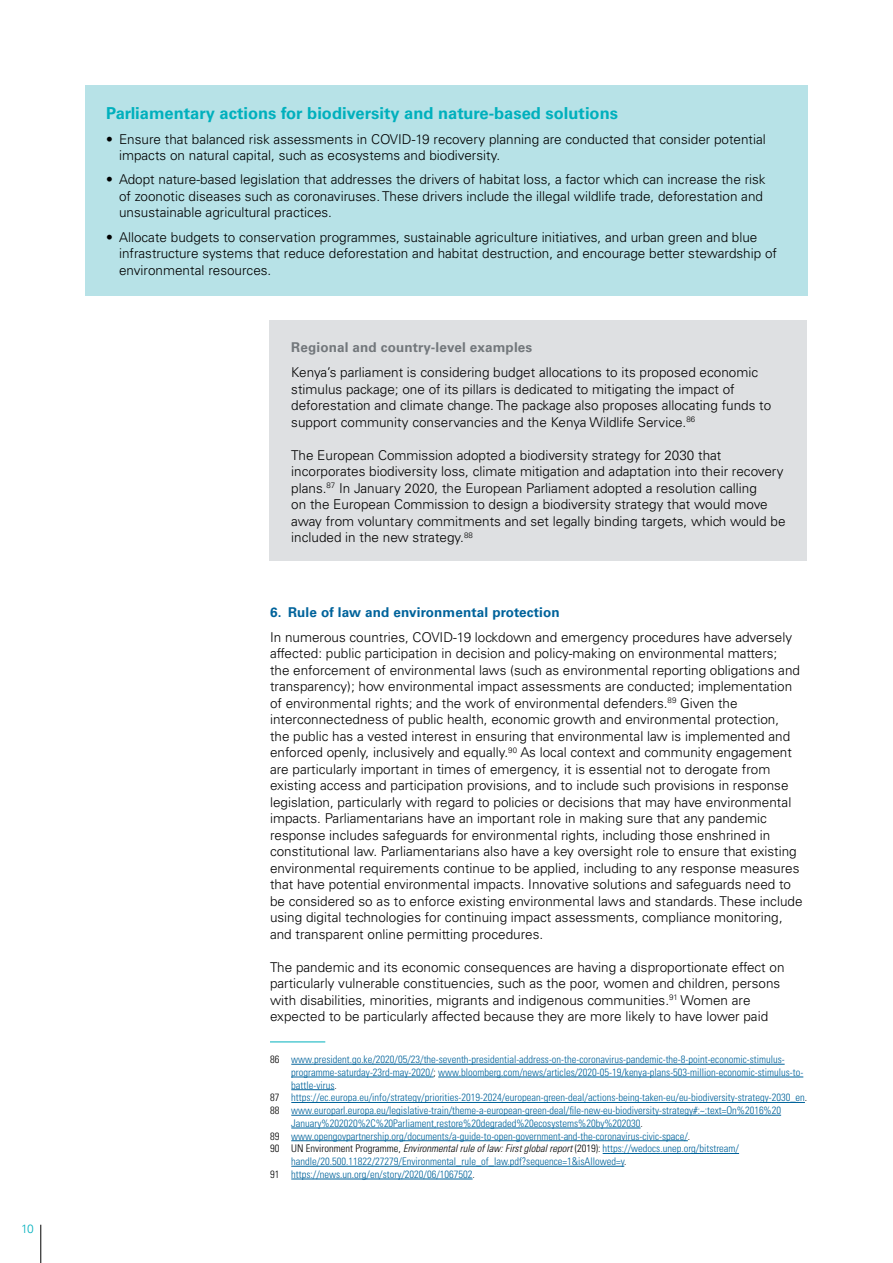
<style>
.page{position:relative;width:893px;height:1263px;background:#fff}
.page>*{position:absolute;margin:0;border:0;box-sizing:border-box;transform-origin:0 0}
.t1{font:700 16.5px "Univers";color:#00b0bd}
.t2{font:300 13.5px/16.5px "Univers";color:#000}
.t3{font:700 13.5px "Univers";letter-spacing:.01em;color:#00639b}
.t4{font:700 13.5px "Univers";letter-spacing:.01em;color:#72777b}
.t5{font:300 12px "Univers";color:#00b0bd}
.t6{font:300 condensed 10.5px "Univers";color:#00639b}
.t7{font:italic 300 condensed 10.5px "Univers";color:#000}
.s1{color:#000}
.s2{font-style:normal}
.s3{font-style:normal;color:#00639b}
</style>
<div class="page">
<hr style="left:40px;top:1225px;width:1px;height:38px;background:#000">
<div style="left:269px;top:320px;width:538px;height:241px;background:#dee0e2"></div>
<hr style="left:270px;top:1041px;width:55px;height:1px;background:#00b0bd">
<hr style="left:291px;top:1064px;width:494px;height:1px;background:#00639b">
<hr style="left:291px;top:1077px;width:143px;height:1px;background:#00639b">
<hr style="left:438px;top:1077px;width:365px;height:1px;background:#00639b">
<hr style="left:291px;top:1089px;width:43px;height:1px;background:#00639b">
<hr style="left:291px;top:1102px;width:514px;height:1px;background:#00639b">
<hr style="left:291px;top:1115px;width:490px;height:1px;background:#00639b">
<hr style="left:291px;top:1128px;width:350px;height:1px;background:#00639b">
<hr style="left:291px;top:1140px;width:397px;height:1px;background:#00639b">
<hr style="left:603px;top:1153px;width:136px;height:1px;background:#00639b">
<hr style="left:291px;top:1166px;width:333px;height:1px;background:#00639b">
<hr style="left:291px;top:1179px;width:182px;height:1px;background:#00639b">
<div style="left:85px;top:85px;width:723px;height:211px;background:#b7e2e7"></div>
<p class="t5" style="left:21px;top:1222px;width:14px">10</p>
<p class="t1" style="left:106px;top:103px;width:513px">Parliamentary actions for biodiversity and nature-based solutions</p>
<p class="t2" style="left:119px;top:131px;width:648px;text-indent:-13px">• Ensure that balanced risk assessments in COVID-19 recovery planning are conducted that consider potential impacts on natural capital, such as ecosystems and biodiversity.</p>
<p class="t2" style="left:119px;top:171px;width:648px;text-indent:-13px">• Adopt nature-based legislation that addresses the drivers of habitat loss, a factor which can increase the risk of zoonotic diseases such as coronaviruses. These drivers include the illegal wildlife trade, deforestation and unsustainable agricultural practices.</p>
<p class="t2" style="left:119px;top:228px;width:659px;text-indent:-13px">• Allocate budgets to conservation programmes, sustainable agriculture initiatives, and urban green and blue infrastructure systems that reduce deforestation and habitat destruction, and encourage better stewardship of environmental resources.</p>
<p class="t4" style="left:291px;top:339px;width:242px">Regional and country-level examples</p>
<p class="t2" style="left:291px;top:364px;width:481px">Kenya’s parliament is considering budget allocations to its proposed economic stimulus package; one of its pillars is dedicated to mitigating the impact of deforestation and climate change. The package also proposes allocating funds to support community conservancies and the Kenya Wildlife Service.<sup>86</sup></p>
<p class="t2" style="left:291px;top:447px;width:496px">The European Commission adopted a biodiversity strategy for 2030 that incorporates biodiversity loss, climate mitigation and adaptation into their recovery plans.<sup>87</sup> In January 2020, the European Parliament adopted a resolution calling<br>on the European Commission to design a biodiversity strategy that would move away from voluntary commitments and set legally binding targets, which would be included in the new strategy.<sup>88</sup></p>
<p class="t3" style="left:270px;top:604px;width:291px">6. Rule of law and environmental protection</p>
<p class="t2" style="left:270px;top:629px;width:534px">In numerous countries, COVID-19 lockdown and emergency procedures have adversely affected: public participation in decision and policy-making on environmental matters;<br>the enforcement of environmental laws (such as environmental reporting obligations and transparency); how environmental impact assessments are conducted; implementation of environmental rights; and the work of environmental defenders.<sup>89</sup> Given the interconnectedness of public health, economic growth and environmental protection,<br>the public has a vested interest in ensuring that environmental law is implemented and enforced openly, inclusively and equally.<sup>90</sup> As local context and community engagement are particularly important in times of emergency, it is essential not to derogate from existing access and participation provisions, and to include such provisions in response legislation, particularly with regard to policies or decisions that may have environmental impacts. Parliamentarians have an important role in making sure that any pandemic response includes safeguards for environmental rights, including those enshrined in constitutional law. Parliamentarians also have a key oversight role to ensure that existing environmental requirements continue to be applied, including to any response measures that have potential environmental impacts. Innovative solutions and safeguards need to be considered so as to enforce existing environmental laws and standards. These include using digital technologies for continuing impact assessments, compliance monitoring, and transparent online permitting procedures.</p>
<p class="t2" style="left:270px;top:959px;width:516px">The pandemic and its economic consequences are having a disproportionate effect on particularly vulnerable constituencies, such as the poor, women and children, persons with disabilities, minorities, migrants and indigenous communities.<sup>91</sup> Women are expected to be particularly affected because they are more likely to have lower paid</p>
<p class="t6" style="left:270px;top:1053px;width:516px"><span class="s1">86</span> www.president.go.ke/2020/05/23/the-seventh-presidential-address-on-the-coronavirus-pandemic-the-8-point-economic-stimulus-</p>
<p class="t6" style="left:291px;top:1066px;width:514px">programme-saturday-23rd-may-2020/<span class="s1">;</span> www.bloomberg.com/news/articles/2020-05-19/kenya-plans-503-million-economic-stimulus-to-</p>
<p class="t6" style="left:291px;top:1079px;width:47px">battle-virus<span class="s1">.</span></p>
<p class="t6" style="left:270px;top:1091px;width:539px"><span class="s1">87</span> https://ec.europa.eu/info/strategy/priorities-2019-2024/european-green-deal/actions-being-taken-eu/eu-biodiversity-strategy-2030_en<span class="s1">.</span></p>
<p class="t6" style="left:270px;top:1104px;width:513px"><span class="s1">88</span> www.europarl.europa.eu/legislative-train/theme-a-european-green-deal/file-new-eu-biodiversity-strategy#:~:text=On%2016%20</p>
<p class="t6" style="left:291px;top:1117px;width:353px">January%202020%2C%20Parliament,restore%20degraded%20ecosystems%20by%202030<span class="s1">.</span></p>
<p class="t6" style="left:270px;top:1130px;width:422px"><span class="s1">89</span> www.opengovpartnership.org/documents/a-guide-to-open-government-and-the-coronavirus-civic-space/<span class="s1">.</span></p>
<p class="t7" style="left:270px;top:1142px;width:471px"><span class="s2">90 UN Environment Programme,</span> Environmental rule of law: First global report <span class="s2">(2019):</span> <span class="s3">https://wedocs.unep.org/bitstream/</span></p>
<p class="t6" style="left:291px;top:1155px;width:337px">handle/20.500.11822/27279/Environmental_rule_of_law.pdf?sequence=1&amp;isAllowed=y<span class="s1">.</span></p>
<p class="t6" style="left:270px;top:1168px;width:206px"><span class="s1">91</span> https://news.un.org/en/story/2020/06/1067502<span class="s1">.</span></p>
</div>
